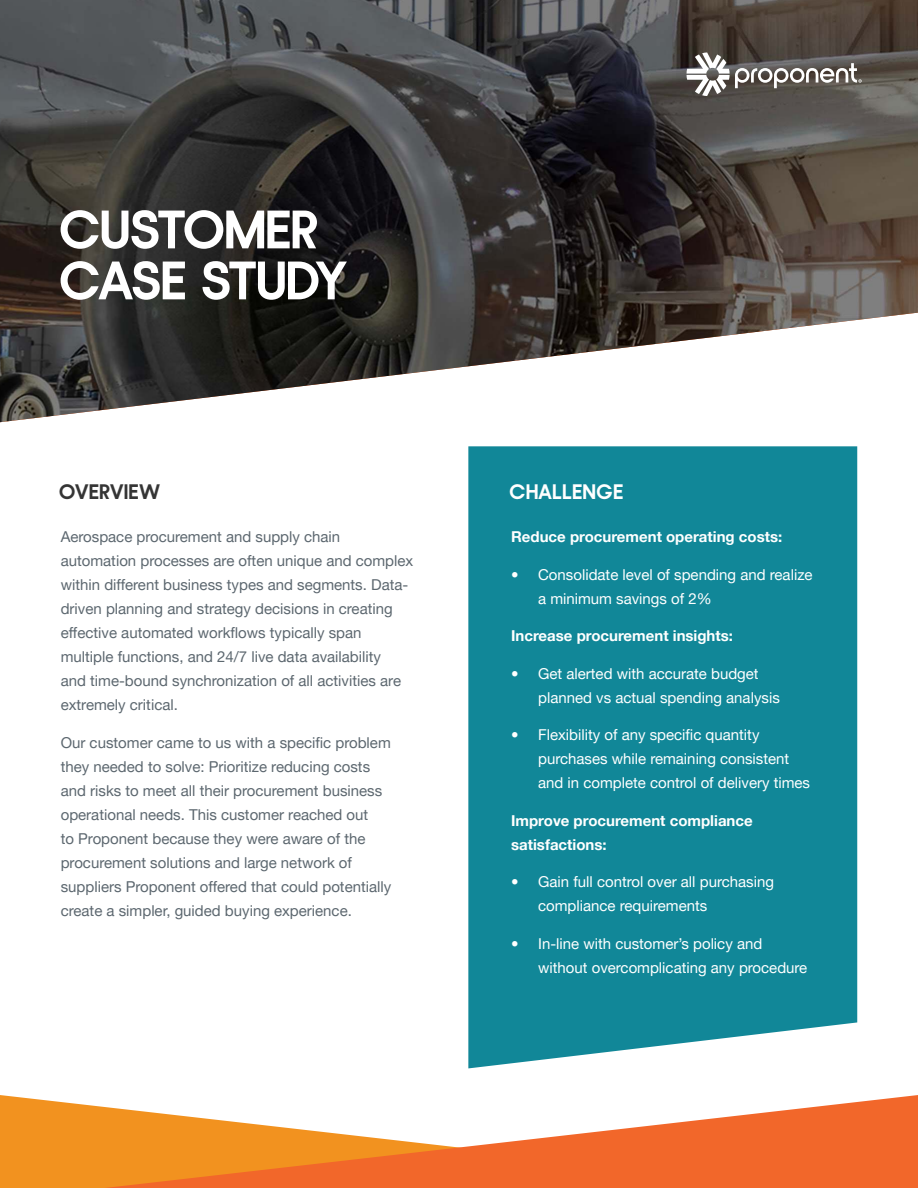
<style>
.page{position:relative;width:918px;height:1188px;background:#fff}
.page>*{position:absolute;margin:0;border:0;box-sizing:border-box;transform-origin:0 0}
.t1{font:700 54px/51px "Nordique Pro";color:#fff}
.t2{font:700 21px "Nordique Pro";letter-spacing:.03em;color:#fff}
.t3{font:700 21px "Nordique Pro";letter-spacing:.03em;color:#353535}
.t4{font:15px/24px "Helvetica Neue LT Pro";color:#5c676f}
.t5{font:15px/24px "Helvetica Neue LT Pro";color:#fff}
.t6{font:700 15px/24px "Helvetica Neue LT Pro";color:#fff}
</style>
<div class="page">
<img style="left:0;top:0;width:918px;height:422px">
<div style="left:0;top:1095px;width:105px;height:93px;background:#f2921f"></div>
<svg style="left:105px;top:1095px;width:813px;height:93px"></svg>
<div style="left:468px;top:446px;width:389px;height:622px;background:#118798"></div>
<svg style="left:687px;top:52px;width:175px;height:44px"></svg>
<h1 class="t1" style="left:59px;top:207px;width:289px">CUSTOMER<br>CASE STUDY</h1>
<h2 class="t3" style="left:59px;top:483px;width:102px">OVERVIEW</h2>
<p class="t4" style="left:61px;top:526px;width:354px">Aerospace procurement and supply chain automation processes are often unique and complex within different business types and segments. Data&shy;driven planning and strategy decisions in creating effective automated workflows typically span multiple functions, and 24/7 live data availability<br>and time-bound synchronization of all activities are extremely critical.</p>
<p class="t4" style="left:61px;top:730px;width:332px">Our customer came to us with a specific problem they needed to solve: Prioritize reducing costs and risks to meet all their procurement business operational needs. This customer reached out<br>to Proponent because they were aware of the procurement solutions and large network of suppliers Proponent offered that could potentially create a simpler, guided buying experience.</p>
<h2 class="t2" style="left:510px;top:483px;width:115px">CHALLENGE</h2>
<p class="t6" style="left:511px;top:526px;width:273px">Reduce procurement operating costs:</p>
<p class="t5" style="left:538px;top:564px;width:276px;text-indent:-27px">• Consolidate level of spending and realize a minimum savings of 2%</p>
<p class="t6" style="left:511px;top:625px;width:223px">Increase procurement insights:</p>
<p class="t5" style="left:538px;top:663px;width:243px;text-indent:-27px">• Get alerted with accurate budget planned vs actual spending analysis</p>
<p class="t5" style="left:538px;top:724px;width:274px;text-indent:-27px">• Flexibility of any specific quantity purchases while remaining consistent and in complete control of delivery times</p>
<p class="t6" style="left:511px;top:810px;width:243px">Improve procurement compliance satisfactions:</p>
<p class="t5" style="left:538px;top:871px;width:237px;text-indent:-27px">• Gain full control over all purchasing compliance requirements</p>
<p class="t5" style="left:538px;top:933px;width:271px;text-indent:-27px">• In-line with customer’s policy and without overcomplicating any procedure</p>
</div>
